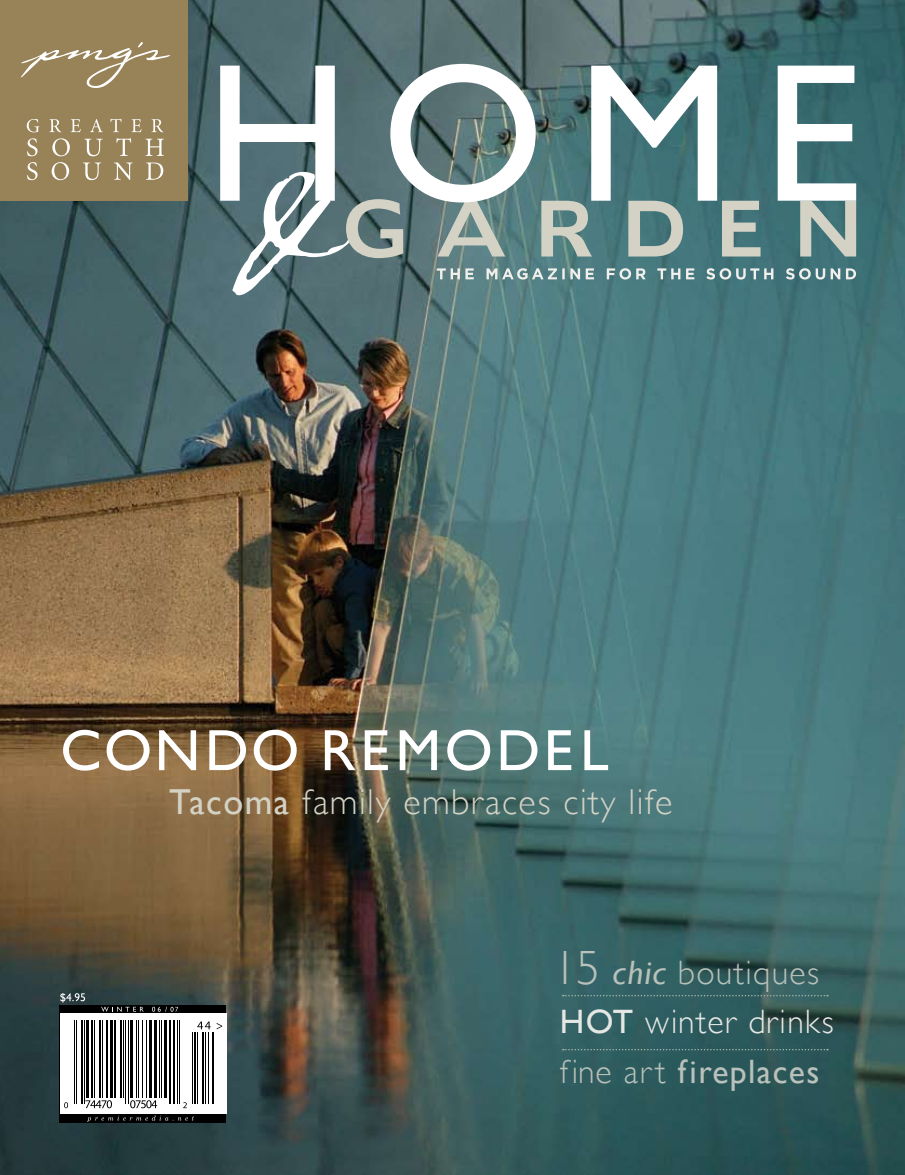
<style>
.page{position:relative;width:905px;height:1175px;background:#fff}
.page>*{position:absolute;margin:0;border:0;box-sizing:border-box;transform-origin:0 0}
.t1{font:58.5px "Gill Sans";letter-spacing:.06em;color:#fff}
.t2{font:300 36px "Gill Sans";letter-spacing:.04em;color:#d3d2c5}
.t3{font:33.75px "Gill Sans";letter-spacing:.04em;color:#b8c1ba}
.t4{font:300 33.75px "Gill Sans";letter-spacing:.04em;color:#e5e7e4}
.t5{font:300 33.75px "Gill Sans";letter-spacing:.04em;color:#b8c1ba}
.s1{font-weight:400}
.s2{font-size:48px}
.s3{font-weight:400;font-style:italic}
.s4{font-weight:300}
</style>
<div class="page">
<img style="left:0;top:0;width:904px;height:1174px">
<div style="left:0;top:0;width:188px;height:201px;background:#988258"></div>
<svg style="left:27px;top:119px;width:12px;height:13px"></svg>
<svg style="left:49px;top:119px;width:12px;height:13px"></svg>
<svg style="left:71px;top:119px;width:10px;height:13px"></svg>
<svg style="left:90px;top:119px;width:13px;height:13px"></svg>
<svg style="left:110px;top:119px;width:11px;height:13px"></svg>
<svg style="left:131px;top:119px;width:10px;height:13px"></svg>
<svg style="left:151px;top:119px;width:12px;height:13px"></svg>
<svg style="left:27px;top:138px;width:11px;height:18px"></svg>
<svg style="left:52px;top:138px;width:18px;height:18px"></svg>
<svg style="left:84px;top:139px;width:19px;height:17px"></svg>
<svg style="left:116px;top:138px;width:15px;height:18px"></svg>
<svg style="left:145px;top:139px;width:19px;height:17px"></svg>
<svg style="left:27px;top:162px;width:11px;height:18px"></svg>
<svg style="left:52px;top:162px;width:17px;height:18px"></svg>
<svg style="left:83px;top:162px;width:18px;height:18px"></svg>
<svg style="left:114px;top:162px;width:19px;height:18px"></svg>
<svg style="left:146px;top:162px;width:17px;height:18px"></svg>
<svg style="left:21px;top:42px;width:149px;height:46px"></svg>
<svg style="left:220px;top:64px;width:636px;height:231px"></svg>
<svg style="left:562px;top:994px;width:265px;height:2px"></svg>
<svg style="left:562px;top:1048px;width:265px;height:2px"></svg>
<svg style="left:60px;top:993px;width:25px;height:9px"></svg>
<div style="left:60px;top:1004px;width:166px;height:118px;background:#000"></div>
<div style="left:60px;top:1013px;width:166px;height:101px;background:#fff"></div>
<svg style="left:87px;top:1115px;width:107px;height:6px"></svg>
<svg style="left:64px;top:1102px;width:4px;height:6px"></svg>
<svg style="left:183px;top:1102px;width:4px;height:6px"></svg>
<svg style="left:85px;top:1100px;width:27px;height:8px"></svg>
<svg style="left:130px;top:1100px;width:27px;height:8px"></svg>
<hr style="left:74px;top:1020px;width:1px;height:83px;background:#000">
<hr style="left:76px;top:1020px;width:1px;height:83px;background:#000">
<hr style="left:81px;top:1020px;width:1px;height:83px;background:#000">
<hr style="left:84px;top:1020px;width:1px;height:83px;background:#000">
<hr style="left:86px;top:1020px;width:3px;height:77px;background:#000">
<hr style="left:91px;top:1020px;width:2px;height:77px;background:#000">
<hr style="left:94px;top:1020px;width:1px;height:77px;background:#000">
<hr style="left:99px;top:1020px;width:1px;height:77px;background:#000">
<hr style="left:102px;top:1020px;width:1px;height:77px;background:#000">
<hr style="left:106px;top:1020px;width:2px;height:77px;background:#000">
<hr style="left:110px;top:1020px;width:3px;height:77px;background:#000">
<hr style="left:114px;top:1020px;width:2px;height:77px;background:#000">
<hr style="left:120px;top:1020px;width:2px;height:77px;background:#000">
<hr style="left:123px;top:1020px;width:1px;height:77px;background:#000">
<hr style="left:126px;top:1020px;width:1px;height:83px;background:#000">
<hr style="left:128px;top:1020px;width:1px;height:83px;background:#000">
<hr style="left:130px;top:1020px;width:3px;height:77px;background:#000">
<hr style="left:136px;top:1020px;width:1px;height:77px;background:#000">
<hr style="left:138px;top:1020px;width:1px;height:77px;background:#000">
<hr style="left:142px;top:1020px;width:1px;height:77px;background:#000">
<hr style="left:146px;top:1020px;width:1px;height:77px;background:#000">
<hr style="left:149px;top:1020px;width:3px;height:77px;background:#000">
<hr style="left:154px;top:1020px;width:3px;height:77px;background:#000">
<hr style="left:159px;top:1020px;width:1px;height:77px;background:#000">
<hr style="left:162px;top:1020px;width:1px;height:77px;background:#000">
<hr style="left:164px;top:1020px;width:3px;height:77px;background:#000">
<hr style="left:169px;top:1020px;width:2px;height:83px;background:#000">
<hr style="left:173px;top:1020px;width:2px;height:83px;background:#000">
<hr style="left:177px;top:1020px;width:1px;height:83px;background:#000">
<hr style="left:180px;top:1020px;width:1px;height:83px;background:#000">
<svg style="left:197px;top:1021px;width:14px;height:8px"></svg>
<hr style="left:192px;top:1032px;width:1px;height:71px;background:#000">
<hr style="left:194px;top:1032px;width:2px;height:71px;background:#000">
<hr style="left:197px;top:1032px;width:1px;height:71px;background:#000">
<hr style="left:202px;top:1032px;width:2px;height:71px;background:#000">
<hr style="left:205px;top:1032px;width:1px;height:71px;background:#000">
<hr style="left:208px;top:1032px;width:1px;height:71px;background:#000">
<hr style="left:212px;top:1032px;width:2px;height:71px;background:#000">
<svg style="left:217px;top:1023px;width:5px;height:6px"></svg>
<svg style="left:101px;top:1006px;width:42px;height:5px"></svg>
<svg style="left:152px;top:1006px;width:26px;height:5px"></svg>
<h1 class="t1" style="left:60px;top:716px;width:550px">CONDO REMODEL</h1>
<p class="t2" style="left:169px;top:790px;width:504px"><span class="s1">Tacoma</span> family embraces city life</p>
<p class="t5" style="left:553px;top:961px;width:267px"><span class="s2">15</span> <span class="s3">chic</span> boutiques</p>
<p class="t4" style="left:559px;top:1010px;width:275px"><span class="s1">HOT</span> winter drinks</p>
<p class="t3" style="left:559px;top:1051px;width:261px"><span class="s4">fine art</span> fireplaces</p>
</div>
